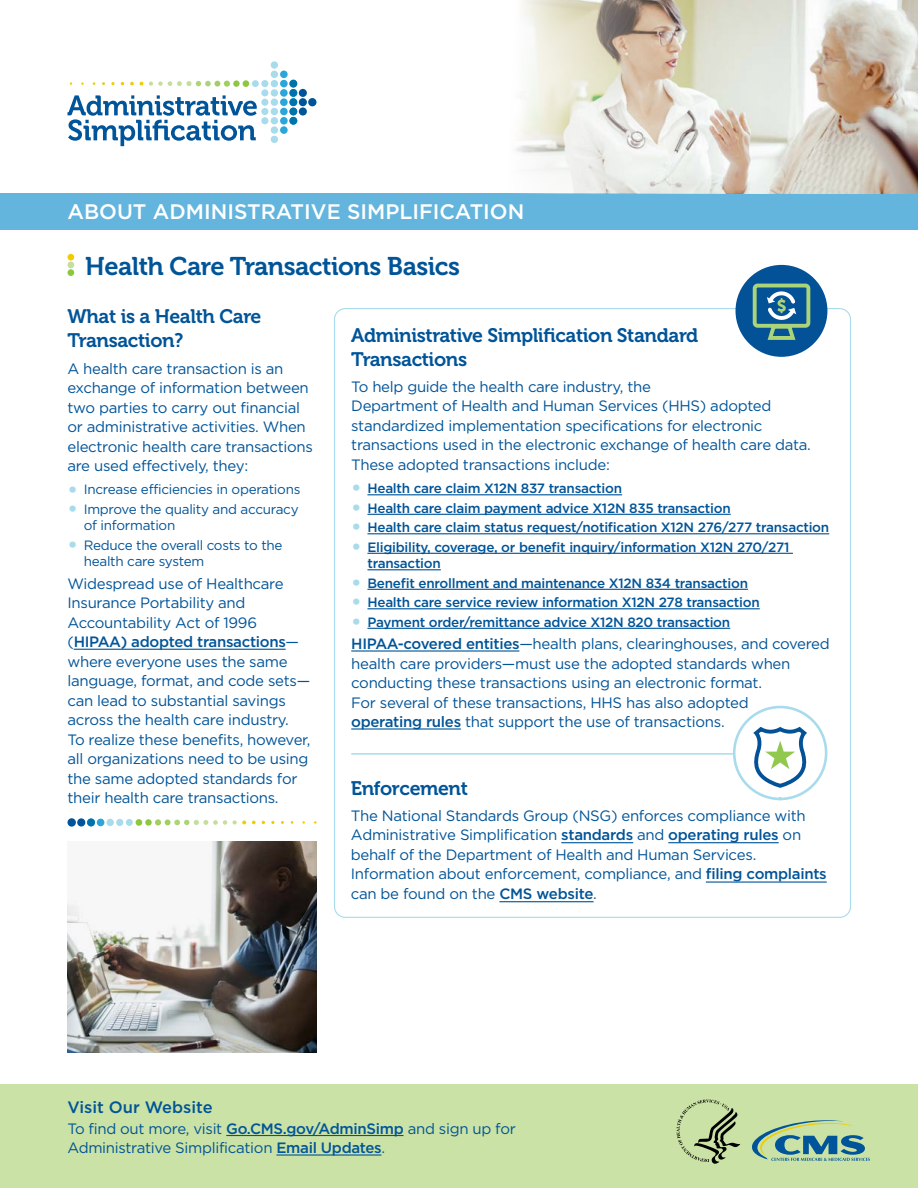
<style>
.page{position:relative;width:918px;height:1188px;background:#fff}
.page>*{position:absolute;margin:0;border:0;box-sizing:border-box;transform-origin:0 0}
.t1{font:25.5px "Museo 700";letter-spacing:-.02em;color:#005498}
.t2{font:500 21px "Gotham";color:#fff}
.t3{font:19.5px/24px "Museo 700";letter-spacing:-.02em;color:#005498}
.t4{font:500 16.5px "Gotham";color:#005498}
.t5{font:15px/19.5px "Gotham";letter-spacing:-.02em;color:#005498}
.t6{font:500 13.5px/16.5px "Gotham";letter-spacing:-.02em;color:#005498}
.t7{font:13.5px/16.5px "Gotham";letter-spacing:-.02em;color:#005498}
.s1{font-weight:700;font-size:21px;color:#a8dbeb}
.s2{font-weight:500}
</style>
<div class="page">
<div style="left:0;top:1084px;width:918px;height:104px;background:#cae2a5"></div>
<svg style="left:752px;top:1120px;width:118px;height:41px"></svg>
<svg style="left:677px;top:1099px;width:63px;height:65px"></svg>
<svg style="left:68px;top:95px;width:189px;height:51px"></svg>
<div style="left:261px;top:99px;width:7px;height:7px;background:#a8dbeb;border-radius:50%"></div>
<div style="left:271px;top:99px;width:7px;height:7px;background:#a8dbeb;border-radius:50%"></div>
<div style="left:280px;top:98px;width:8px;height:8px;background:#2ba6d9;border-radius:50%"></div>
<div style="left:299px;top:98px;width:8px;height:8px;background:#005499;border-radius:50%"></div>
<div style="left:308px;top:98px;width:9px;height:8px;background:#005499;border-radius:50%"></div>
<div style="left:261px;top:108px;width:7px;height:7px;background:#a8dbeb;border-radius:50%"></div>
<div style="left:271px;top:108px;width:7px;height:7px;background:#a8dbeb;border-radius:50%"></div>
<div style="left:280px;top:108px;width:8px;height:7px;background:#2ba6d9;border-radius:50%"></div>
<div style="left:299px;top:107px;width:8px;height:9px;background:#005499;border-radius:50%"></div>
<div style="left:261px;top:117px;width:7px;height:7px;background:#a8dbeb;border-radius:50%"></div>
<div style="left:271px;top:117px;width:7px;height:7px;background:#a8dbeb;border-radius:50%"></div>
<div style="left:280px;top:117px;width:8px;height:8px;background:#2ba6d9;border-radius:50%"></div>
<div style="left:271px;top:126px;width:7px;height:8px;background:#a8dbeb;border-radius:50%"></div>
<div style="left:271px;top:136px;width:7px;height:7px;background:#a8dbeb;border-radius:50%"></div>
<div style="left:280px;top:126px;width:8px;height:8px;background:#2ba6d9;border-radius:50%"></div>
<div style="left:261px;top:89px;width:7px;height:7px;background:#a8dbeb;border-radius:50%"></div>
<div style="left:271px;top:89px;width:7px;height:8px;background:#a8dbeb;border-radius:50%"></div>
<div style="left:280px;top:89px;width:8px;height:8px;background:#2ba6d9;border-radius:50%"></div>
<div style="left:299px;top:89px;width:8px;height:8px;background:#005499;border-radius:50%"></div>
<svg style="left:111px;top:82px;width:4px;height:3px"></svg>
<svg style="left:130px;top:82px;width:4px;height:3px"></svg>
<svg style="left:140px;top:82px;width:3px;height:4px"></svg>
<svg style="left:149px;top:81px;width:81px;height:6px"></svg>
<div style="left:233px;top:80px;width:7px;height:7px;background:#8cc740;border-radius:50%"></div>
<div style="left:243px;top:80px;width:6px;height:7px;background:#8cc740;border-radius:50%"></div>
<div style="left:252px;top:80px;width:7px;height:7px;background:#a8dbeb;border-radius:50%"></div>
<div style="left:261px;top:80px;width:7px;height:7px;background:#a8dbeb;border-radius:50%"></div>
<div style="left:271px;top:80px;width:7px;height:7px;background:#a8dbeb;border-radius:50%"></div>
<div style="left:280px;top:80px;width:8px;height:7px;background:#2ba6d9;border-radius:50%"></div>
<div style="left:271px;top:71px;width:7px;height:7px;background:#a8dbeb;border-radius:50%"></div>
<div style="left:271px;top:61px;width:7px;height:8px;background:#a8dbeb;border-radius:50%"></div>
<div style="left:280px;top:71px;width:8px;height:7px;background:#2ba6d9;border-radius:50%"></div>
<div style="left:289px;top:98px;width:8px;height:8px;background:#0073ab;border-radius:50%"></div>
<div style="left:289px;top:108px;width:8px;height:7px;background:#0073ab;border-radius:50%"></div>
<div style="left:289px;top:117px;width:8px;height:8px;background:#0073ab;border-radius:50%"></div>
<div style="left:289px;top:89px;width:8px;height:8px;background:#0073ab;border-radius:50%"></div>
<div style="left:289px;top:80px;width:8px;height:8px;background:#0073ab;border-radius:50%"></div>
<div style="left:0;top:194px;width:918px;height:36px;background:#63b5de"></div>
<svg style="left:68px;top:262px;width:6px;height:6px"></svg>
<div style="left:68px;top:269px;width:6px;height:7px;background:#8cc740;border-radius:50%"></div>
<div style="left:68px;top:254px;width:6px;height:7px;background:#f0cc00;border-radius:50%"></div>
<img style="left:478px;top:0;width:440px;height:194px">
<hr style="left:74px;top:649px;width:212px;height:1px;background:#005498">
<hr style="left:226px;top:1135px;width:177px;height:1px;background:#005498">
<hr style="left:276px;top:1154px;width:105px;height:2px;background:#005498">
<hr style="left:367px;top:494px;width:255px;height:1px;background:#005498">
<hr style="left:367px;top:514px;width:364px;height:1px;background:#005498">
<hr style="left:367px;top:533px;width:462px;height:1px;background:#005498">
<hr style="left:367px;top:553px;width:426px;height:1px;background:#005498">
<hr style="left:367px;top:569px;width:74px;height:1px;background:#005498">
<hr style="left:367px;top:589px;width:381px;height:1px;background:#005498">
<hr style="left:367px;top:608px;width:393px;height:1px;background:#005498">
<hr style="left:367px;top:628px;width:363px;height:1px;background:#005498">
<hr style="left:351px;top:650px;width:168px;height:2px;background:#005498">
<hr style="left:351px;top:728px;width:110px;height:2px;background:#005498">
<div style="left:736px;top:265px;width:91px;height:92px;background:#035298;border-radius:46px"></div>
<svg style="left:752px;top:283px;width:59px;height:57px"></svg>
<hr style="left:351px;top:753px;width:382px;height:2px;background:#a8dbeb">
<svg style="left:733px;top:706px;width:94px;height:94px"></svg>
<svg style="left:750px;top:724px;width:58px;height:67px"></svg>
<div style="left:77px;top:818px;width:8px;height:9px;background:#005499;border-radius:50%"></div>
<div style="left:67px;top:818px;width:9px;height:9px;background:#005499;border-radius:50%"></div>
<svg style="left:252px;top:821px;width:4px;height:3px"></svg>
<svg style="left:233px;top:820px;width:13px;height:5px"></svg>
<svg style="left:165px;top:819px;width:62px;height:6px"></svg>
<div style="left:155px;top:819px;width:6px;height:7px;background:#a3cf61;border-radius:50%"></div>
<svg style="left:145px;top:819px;width:7px;height:7px"></svg>
<div style="left:136px;top:819px;width:6px;height:7px;background:#8cc740;border-radius:50%"></div>
<div style="left:126px;top:819px;width:7px;height:7px;background:#a8dbeb;border-radius:50%"></div>
<div style="left:116px;top:819px;width:7px;height:7px;background:#a8dbeb;border-radius:50%"></div>
<div style="left:106px;top:819px;width:8px;height:7px;background:#a8dbeb;border-radius:50%"></div>
<div style="left:97px;top:819px;width:7px;height:7px;background:#2ba6d9;border-radius:50%"></div>
<div style="left:87px;top:818px;width:8px;height:8px;background:#0073ab;border-radius:50%"></div>
<img style="left:68px;top:842px;width:248px;height:211px">
<hr style="left:561px;top:842px;width:72px;height:1px;background:#005498">
<hr style="left:668px;top:842px;width:111px;height:1px;background:#005498">
<hr style="left:706px;top:881px;width:121px;height:2px;background:#005498">
<hr style="left:499px;top:901px;width:95px;height:1px;background:#005498">
<h2 class="t2" style="left:68px;top:198px;width:458px">ABOUT ADMINISTRATIVE SIMPLIFICATION</h2>
<h2 class="t1" style="left:85px;top:252px;width:376px">Health Care Transactions Basics</h2>
<h3 class="t3" style="left:68px;top:305px;width:195px">What is a Health Care<br>Transaction?</h3>
<p class="t5" style="left:68px;top:358px;width:247px">A health care transaction is an exchange of information between two parties to carry out financial or administrative activities. When electronic health care transactions are used effectively, they:</p>
<p class="t7" style="left:68px;top:481px;width:234px"><span class="s1">•</span> Increase efficiencies in operations</p>
<p class="t7" style="left:84px;top:501px;width:216px;text-indent:-16px"><span class="s1">•</span> Improve the quality and accuracy of information</p>
<p class="t7" style="left:84px;top:537px;width:200px;text-indent:-16px"><span class="s1">•</span> Reduce the overall costs to the health care system</p>
<p class="t5" style="left:68px;top:573px;width:244px">Widespread use of Healthcare<br>Insurance Portability and<br>Accountability Act of 1996 (<span class="s2">HIPAA) adopted transactions</span>— where everyone uses the same language, format, and code sets— can lead to substantial savings across the health care industry.<br>To realize these benefits, however, all organizations need to be using the same adopted standards for their health care transactions.</p>
<h3 class="t3" style="left:351px;top:323px;width:349px">Administrative Simplifcation Standard<br>Transactions</h3>
<p class="t5" style="left:351px;top:376px;width:461px">To help guide the health care industry, the<br>Department of Health and Human Services (HHS) adopted standardized implementation specifications for electronic transactions used in the electronic exchange of health care data.<br>These adopted transactions include:</p>
<p class="t6" style="left:351px;top:480px;width:272px"><span class="s1">•</span> Health care claim X12N 837 transaction</p>
<p class="t6" style="left:351px;top:499px;width:381px"><span class="s1">•</span> Health care claim payment advice X12N 835 transaction</p>
<p class="t6" style="left:351px;top:519px;width:480px"><span class="s1">•</span> Health care claim status request/notifcation X12N 276/277 transaction</p>
<p class="t6" style="left:367px;top:538px;width:423px;text-indent:-16px"><span class="s1">•</span> Eligibility, coverage, or beneft inquiry/information X12N 270/271 transaction</p>
<p class="t6" style="left:351px;top:574px;width:398px"><span class="s1">•</span> Beneft enrollment and maintenance X12N 834 transaction</p>
<p class="t6" style="left:351px;top:594px;width:410px"><span class="s1">•</span> Health care service review information X12N 278 transaction</p>
<p class="t6" style="left:351px;top:613px;width:380px"><span class="s1">•</span> Payment order/remittance advice X12N 820 transaction</p>
<p class="t5" style="left:351px;top:634px;width:480px"><span class="s2">HIPAA-covered entities</span>—health plans, clearinghouses, and covered health care providers—must use the adopted standards when conducting these transactions using an electronic format.<br>For several of these transactions, HHS has also adopted<br><span class="s2">operating rules</span> that support the use of transactions.</p>
<p class="t3" style="left:351px;top:776px;width:119px">Enforcement</p>
<p class="t5" style="left:351px;top:806px;width:477px">The National Standards Group (NSG) enforces compliance with Administrative Simplification <span class="s2">standards</span> and <span class="s2">operating rules</span> on behalf of the Department of Health and Human Services.<br>Information about enforcement, compliance, and <span class="s2">fling complaints </span>can be found on the <span class="s2">CMS website</span>.</p>
<p class="t4" style="left:68px;top:1096px;width:147px">Visit Our Website</p>
<p class="t5" style="left:68px;top:1118px;width:450px">To find out more, visit <span class="s2">Go.CMS.gov/AdminSimp</span> and sign up for<br>Administrative Simplification <span class="s2">Email Updates</span>.</p>
</div>
